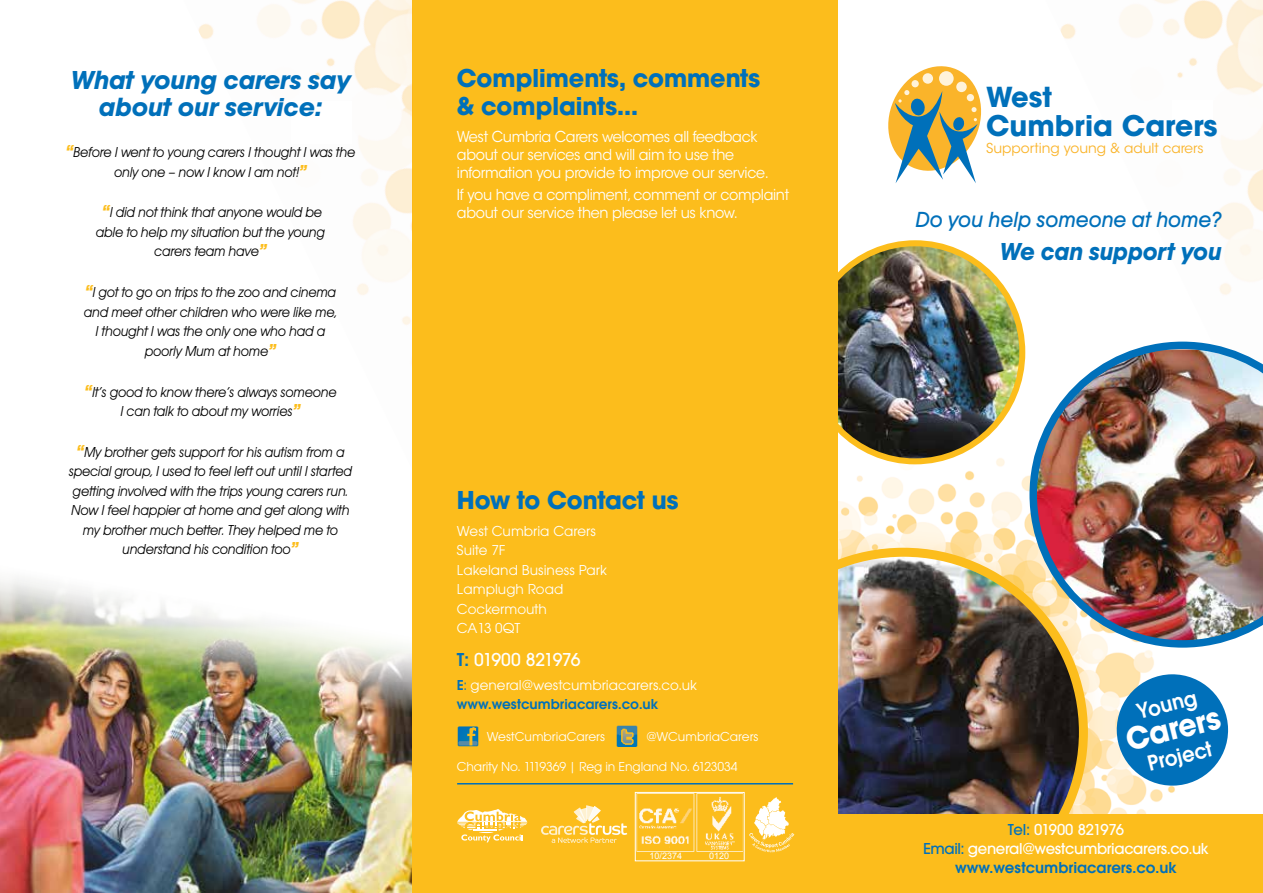
<style>
.page{position:relative;width:1263px;height:893px;background:#fff}
.page>*{position:absolute;margin:0;border:0;box-sizing:border-box;transform-origin:0 0}
.t1{font:700 33.6px "Avant Garde Gothic Itc T";color:#fff;scale:.95 1}
.t2{font:700 28.2px "ITC Avant Garde Std";color:#0070ba}
.t3{font:700 27.3px "ITC Avant Garde Std";color:#0070ba}
.t4{font:700 27px/27.9px "Avant Garde Gothic Itc T";color:#0070ba}
.t5{font:italic 700 27px/27.9px "Avant Garde Gothic Itc T";color:#0070ba;text-align:center}
.t6{font:italic 700 25.5px "Avant Garde Gothic Itc T";color:#0070ba;scale:.95 1}
.t7{font:600 22.95px "Avant Garde Gothic Itc T";color:#fff;scale:.95 1}
.t8{font:italic 500 22.65px "Avant Garde Gothic Itc T";color:#0070ba;scale:.95 1}
.t9{font:500 19.5px "Avant Garde Gothic Itc T";letter-spacing:-.05em;color:#fff}
.t10{font:500 16.5px/18.8px "Avant Garde Gothic Itc T";letter-spacing:-.02em;color:#fff;text-align:center}
.t11{font:italic 15px/19.5px "Avant Garde Gothic Itc T";letter-spacing:-.02em;color:#000;text-align:center;scale:.95 1}
.t12{font:15px/18px "ITC Avant Garde Std";letter-spacing:-.02em;color:#fff;scale:.95 1}
.t13{font:15px/19.5px "Avant Garde Gothic Itc T";color:#fff}
.t14{font:13.65px "ITC Avant Garde Std";color:#fab42a}
.t15{font:13.5px "Avant Garde Gothic Itc T";letter-spacing:-.01em;color:#fff}
.t16{font:9px "Arial";color:#fff}
.s1{font-weight:700;font-size:18px;color:#fcbd1c}
.s2{font-weight:600;color:#0070ba}
.s3{color:#0070ba}
</style>
<div class="page">
<img style="left:838px;top:461px;width:349px;height:354px">
<img style="left:838px;top:548px;width:250px;height:267px">
<img style="left:1060px;top:0;width:203px;height:342px">
<img style="left:1029px;top:342px;width:234px;height:306px">
<img style="left:838px;top:243px;width:184px;height:218px">
<div style="left:805px;top:240px;width:220px;height:224px;border:6px solid #fcbd1c;border-radius:50%"></div>
<div style="left:830px;top:815px;width:433px;height:78px;background:#fcbd1c"></div>
<div style="left:1172px;top:101px;width:41px;height:33px;background:#fff"></div>
<svg style="left:888px;top:66px;width:94px;height:117px"></svg>
<img style="left:0;top:578px;width:412px;height:315px">
<div style="left:412px;top:0;width:426px;height:893px;background:#fcbd1c"></div>
<svg style="left:457px;top:809px;width:70px;height:33px"></svg>
<svg style="left:541px;top:805px;width:86px;height:38px"></svg>
<hr style="left:457px;top:783px;width:336px;height:1px;background:#0070ba">
<img style="left:198px;top:0;width:214px;height:364px">
<div style="left:291px;top:101px;width:60px;height:42px;background:#fff"></div>
<svg style="left:749px;top:797px;width:45px;height:55px"></svg>
<img style="left:457px;top:726px;width:21px;height:21px">
<img style="left:617px;top:726px;width:21px;height:21px">
<svg style="left:1116px;top:674px;width:112px;height:112px;background:#398ec3"></svg>
<img style="left:637px;top:794px;width:105px;height:58px">
<div style="left:635px;top:792px;width:109px;height:69px;border:1px solid #fff"></div>
<h3 class="t5" style="left:70px;top:65px;width:282px">What young carers say about our service:</h3>
<p class="t11" style="left:65px;top:142px;width:307px"><span class="s1">“</span>Before I went to young carers I thought I was the only one – now I know I am not!<span class="s1">”</span></p>
<p class="t11" style="left:96px;top:202px;width:243px"><span class="s1">“</span>I did not think that anyone would be able to help my situation but the young carers team have<span class="s1">”</span></p>
<p class="t11" style="left:84px;top:282px;width:268px"><span class="s1">“</span>I got to go on trips to the zoo and cinema and meet other children who were like me, I thought I was the only one who had a poorly Mum at home<span class="s1">”</span></p>
<p class="t11" style="left:84px;top:382px;width:267px"><span class="s1">“</span>It’s good to know there’s always someone<br>I can talk to about my worries<span class="s1">”</span></p>
<p class="t11" style="left:69px;top:442px;width:300px"><span class="s1">“</span>My brother gets support for his autism from a special group, I used to feel left out until I started getting involved with the trips young carers run.<br>Now I feel happier at home and get along with my brother much better. They helped me to understand his condition too<span class="s1">”</span></p>
<h3 class="t4" style="left:457px;top:64px;width:305px">Compliments, comments &amp; complaints...</h3>
<p class="t12" style="left:457px;top:128px;width:330px">West Cumbria Carers welcomes all feedback about our services and will aim to use the information you provide to improve our service.</p>
<p class="t12" style="left:457px;top:186px;width:351px">If you have a compliment, comment or complaint about our service then please let us know.</p>
<h3 class="t4" style="left:457px;top:486px;width:223px">How to Contact us</h3>
<p class="t13" style="left:457px;top:521px;width:152px">West Cumbria Carers<br>Suite 7F<br>Lakeland Business Park<br>Lamplugh Road<br>Cockermouth<br>CA13 0QT</p>
<h3 class="t9" style="left:457px;top:648px;width:125px"><span class="s2">T:</span> 01900 821976</h3>
<p class="t13" style="left:457px;top:674px;width:242px"><span class="s2">E</span><span class="s3">:</span> general@westcumbriacarers.co.uk <span class="s2">www.westcumbriacarers.co.uk</span></p>
<p class="t15" style="left:487px;top:729px;width:120px">WestCumbriaCarers</p>
<p class="t15" style="left:646px;top:729px;width:114px">@WCumbriaCarers</p>
<p class="t15" style="left:457px;top:759px;width:282px">Charity No. 1119369 | Reg in England No. 6123034</p>
<p class="t16" style="left:649px;top:850px;width:34px">10/2374</p>
<p class="t16" style="left:709px;top:850px;width:22px">0120</p>
<h3 class="t3" style="left:986px;top:80px;width:67px">West</h3>
<h2 class="t2" style="left:986px;top:108px;width:233px">Cumbria Carers</h2>
<p class="t14" style="left:986px;top:140px;width:219px">Supporting young &amp; adult carers</p>
<h3 class="t8" style="left:915px;top:206px;width:324px">Do you help someone at home?</h3>
<h3 class="t6" style="left:999px;top:236px;width:235px">We can support you</h3>
<h3 class="t7" style="left:1134px;top:699px;width:66px;rotate:-14deg">Young</h3>
<h1 class="t1" style="left:1121px;top:720px;width:103px;rotate:-14deg">Carers</h1>
<h3 class="t7" style="left:1144px;top:751px;width:71px;rotate:-14deg">Project</h3>
<p class="t10" style="left:923px;top:820px;width:287px"><span class="s3">Tel:</span> 01900 821976<br><span class="s3">Email:</span> general@westcumbriacarers.co.uk <span class="s2">www.westcumbriacarers.co.uk</span></p>
</div>
